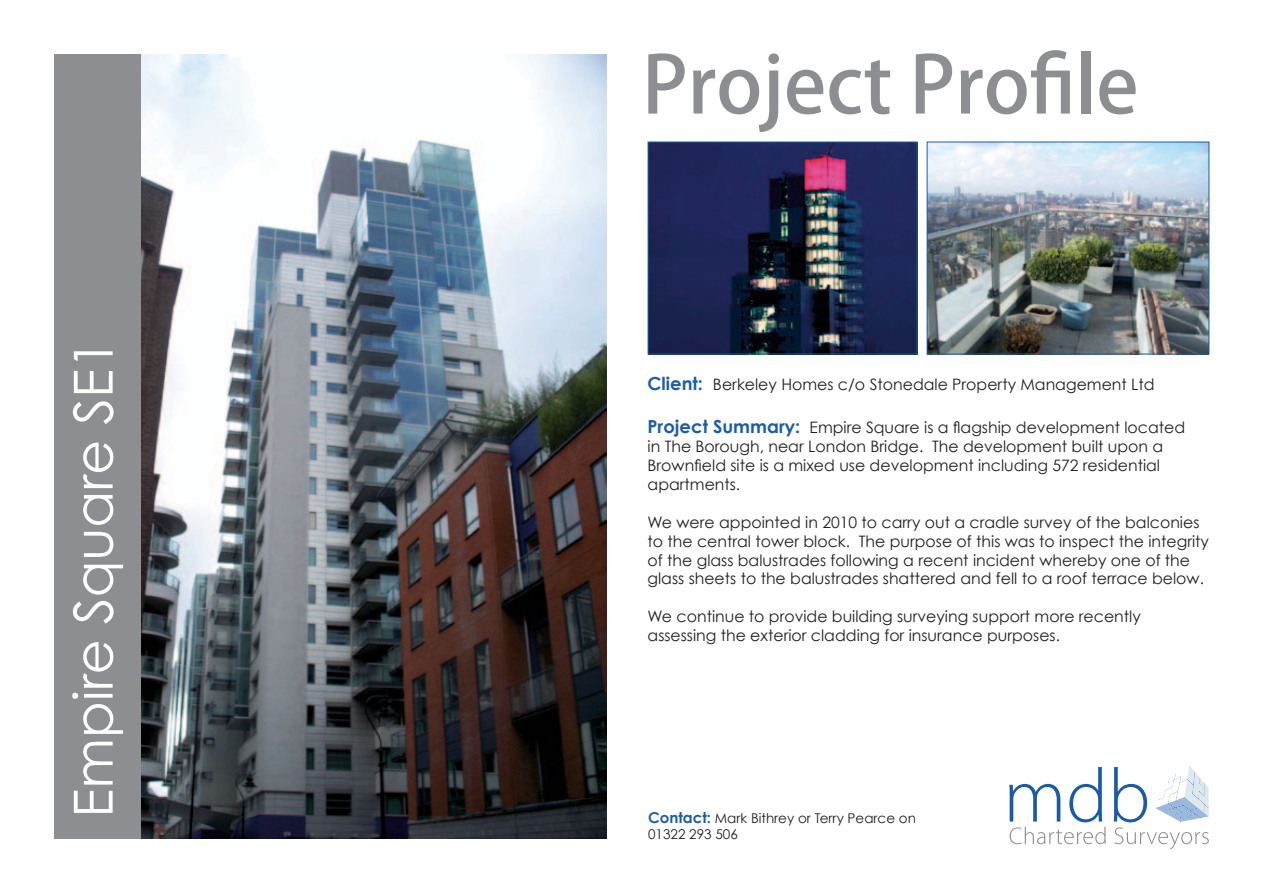
<style>
.page{position:relative;width:1263px;height:893px;background:#fff}
.page>*{position:absolute;margin:0;border:0;box-sizing:border-box;transform-origin:0 0}
.t1{font:500 78px "Koz Go Pro";color:#8c8e91}
.t2{font:54px "Century Gothic";color:#fff}
.t3{font:15.75px/18.9px "Century Gothic";color:#231f20}
.t4{font:13.5px/16.2px "Century Gothic";color:#231f20}
.s1{font-weight:700;font-size:18px;color:#1c5da5}
.s2{font-weight:700;font-size:15px;color:#1c5da5}
</style>
<div class="page">
<div style="left:54px;top:54px;width:87px;height:785px;background:#8c8e91"></div>
<svg style="left:1009px;top:767px;width:97px;height:77px"></svg>
<svg style="left:1114px;top:766px;width:95px;height:83px"></svg>
<img style="left:141px;top:54px;width:465px;height:785px">
<img style="left:929px;top:144px;width:278px;height:208px">
<div style="left:927px;top:142px;width:282px;height:212px;border:1px solid #1c5da5"></div>
<img style="left:650px;top:144px;width:265px;height:208px">
<div style="left:648px;top:142px;width:269px;height:212px;border:1px solid #1c5da5"></div>
<h2 class="t2" style="left:60px;top:818px;width:480px;rotate:-90deg">Empire Square SE1</h2>
<h1 class="t1" style="left:642px;top:35px;width:498px">Project Profile</h1>
<p class="t3" style="left:648px;top:375px;width:509px"><span class="s1">Client:</span> Berkeley Homes c/o Stonedale Property Management Ltd</p>
<p class="t3" style="left:647px;top:418px;width:539px"><span class="s1">Project Summary:</span> Empire Square is a flagship development located in The Borough, near London Bridge. The development built upon a Brownfield site is a mixed use development including 572 residential apartments.</p>
<p class="t3" style="left:647px;top:512px;width:563px">We were appointed in 2010 to carry out a cradle survey of the balconies to the central tower block. The purpose of this was to inspect the integrity of the glass balustrades following a recent incident whereby one of the glass sheets to the balustrades shattered and fell to a roof terrace below.</p>
<p class="t3" style="left:647px;top:607px;width:495px">We continue to provide building surveying support more recently assessing the exterior cladding for insurance purposes.</p>
<p class="t4" style="left:648px;top:810px;width:269px"><span class="s2">Contact:</span> Mark Bithrey or Terry Pearce on<br>01322 293 506</p>
</div>
